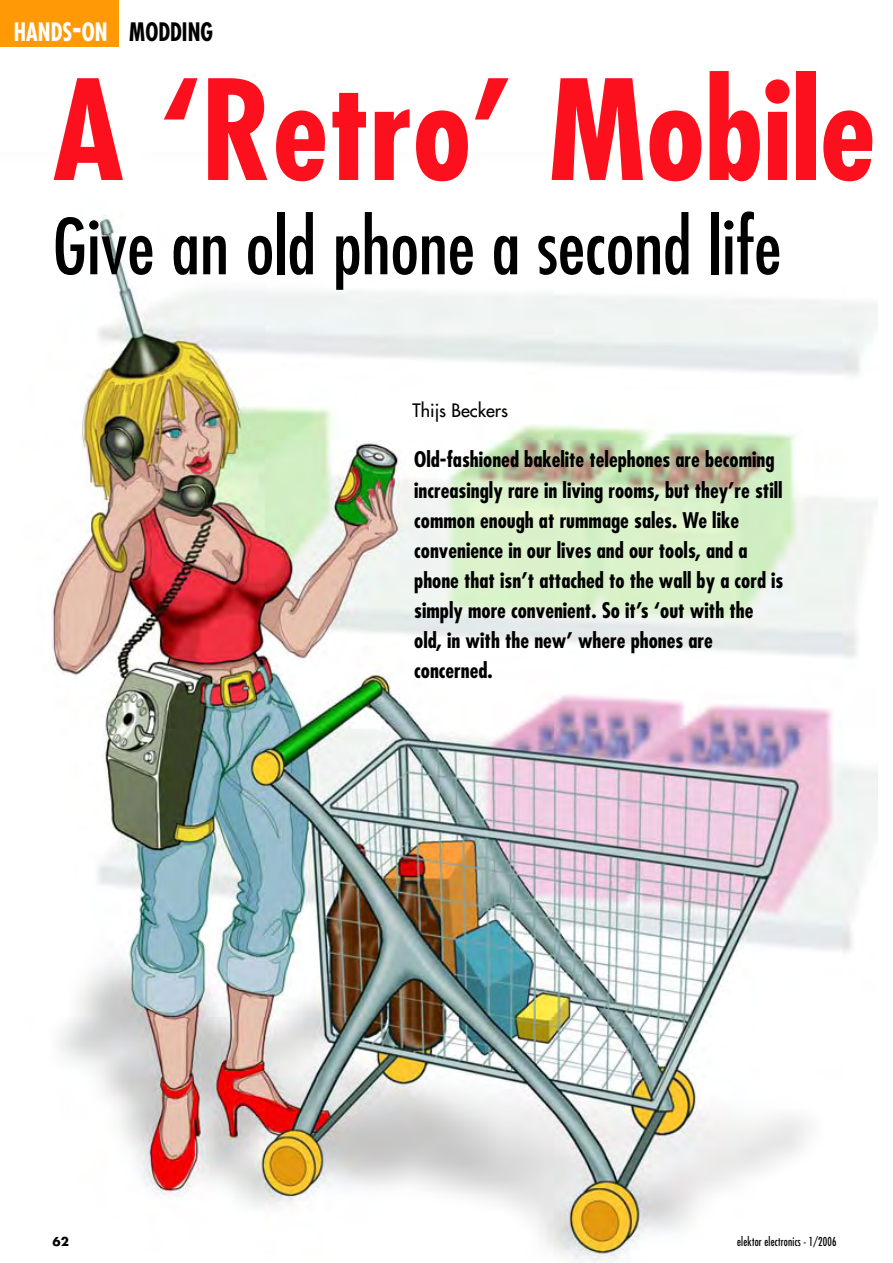
<style>
.page{position:relative;width:893px;height:1263px;background:#fff}
.page>*{position:absolute;margin:0;border:0;box-sizing:border-box;transform-origin:0 0}
.t1{font:700 condensed 135px "Futura";color:#fd101d}
.t2{font:condensed 75px "Futura";color:#000}
.t3{font:700 condensed 24.75px "Futura";color:#fff;scale:.9 1}
.t4{font:700 condensed 21px/30px "Futura";color:#000}
.t5{font:18px "Futura";color:#000}
.t6{font:condensed 12px "Futura";letter-spacing:.02em;color:#000;scale:.9 1}
.t7{font:700 12px "Futura";color:#000}
.s1{font-size:33px}
.s2{color:#000}
</style>
<div class="page">
<img style="left:52px;top:215px;width:825px;height:1048px">
<div style="left:0;top:0;width:119px;height:46px;background:#ff9906"></div>
<p class="t3" style="left:14px;top:21px;width:223px">HANDS<span class="s1">-</span>ON <span class="s2">MODDING</span></p>
<h1 class="t1" style="left:53px;top:71px;width:824px">A ‘Retro’ Mobile</h1>
<h2 class="t2" style="left:53px;top:212px;width:730px">Give an old phone a second life</h2>
<p class="t5" style="left:412px;top:401px;width:97px">Thijs Beckers</p>
<p class="t4" style="left:414px;top:447px;width:371px">Old-fashioned bakelite telephones are becoming increasingly rare in living rooms, but they’re still common enough at rummage sales. We like convenience in our lives and our tools, and a phone that isn’t attached to the wall by a cord is simply more convenient. So it’s ‘out with the old, in with the new’ where phones are concerned.</p>
<p class="t7" style="left:53px;top:1236px;width:18px">62</p>
<p class="t6" style="left:737px;top:1236px;width:112px">elektor electronics - 1/2006</p>
</div>
